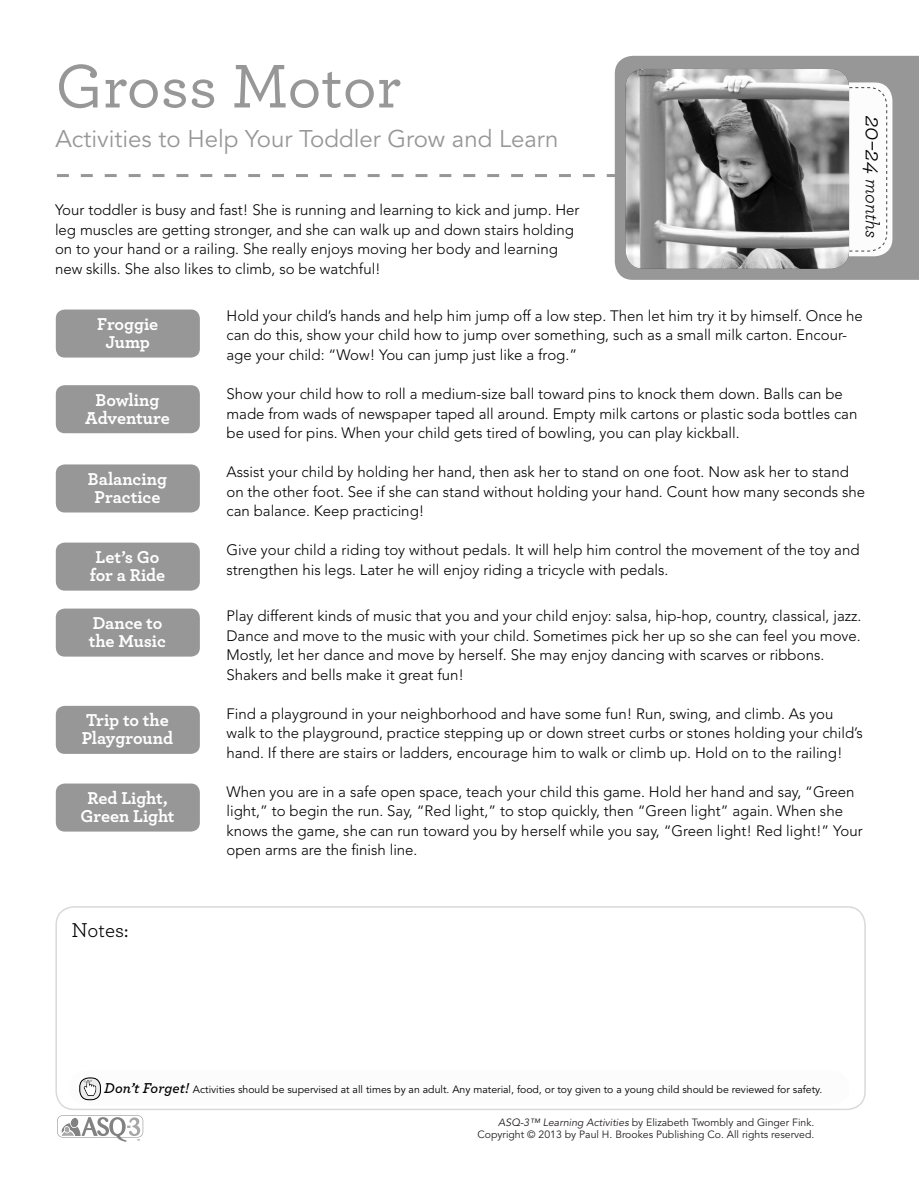
<style>
.page{position:relative;width:919px;height:1185px;background:#fff}
.page>*{position:absolute;margin:0;border:0;box-sizing:border-box;transform-origin:0 0}
.t1{font:500 64.5px "Archer";color:#979797}
.t2{font:24px "Avenir";color:#979797}
.t3{font:21px "Archer";color:#000}
.t4{font:italic 19.5px "Archer";letter-spacing:-.01em;color:#000}
.t5{font:700 18px/18px "Archer";letter-spacing:-.01em;color:#fff;text-align:center}
.t6{font:300 15px/19.5px "Avenir";color:#000}
.t7{font:10.5px "Avenir";color:#000}
.t8{font:10.5px/12.9px "Avenir";color:#231f20;text-align:right}
.s1{font-size:24px}
.s2{font-family:"Archer";font-weight:600;font-style:italic;font-size:15px}
.s3{font-style:italic}
</style>
<div class="page">
<svg style="left:57px;top:1115px;width:86px;height:26px"></svg>
<svg style="left:57px;top:174px;width:558px;height:3px"></svg>
<div style="left:615px;top:56px;width:304px;height:224px;background:#979797"></div>
<div style="left:802px;top:82px;width:90px;height:174px;background:#fcfcfc;border-radius:18px"></div>
<svg style="left:849px;top:87px;width:38px;height:165px"></svg>
<img style="left:625px;top:69px;width:224px;height:200px">
<svg style="left:55px;top:906px;width:810px;height:203px"></svg>
<svg style="left:69px;top:1070px;width:780px;height:34px"></svg>
<div style="left:79px;top:1077px;width:22px;height:22px;border:1px solid #000;border-radius:9px"></div>
<div style="left:56px;top:309px;width:144px;height:48px;background:#979797;border-radius:9px"></div>
<div style="left:56px;top:385px;width:144px;height:48px;background:#979797;border-radius:9px"></div>
<div style="left:56px;top:464px;width:144px;height:48px;background:#979797;border-radius:9px"></div>
<div style="left:56px;top:542px;width:144px;height:48px;background:#979797;border-radius:9px"></div>
<div style="left:56px;top:608px;width:144px;height:48px;background:#979797;border-radius:9px"></div>
<div style="left:56px;top:705px;width:144px;height:48px;background:#979797;border-radius:9px"></div>
<div style="left:56px;top:783px;width:144px;height:48px;background:#979797;border-radius:9px"></div>
<h1 class="t1" style="left:55px;top:40px;width:347px">Gross Motor</h1>
<h2 class="t2" style="left:55px;top:125px;width:505px">Activities to Help Your Toddler Grow and Learn</h2>
<p class="t6" style="left:55px;top:200px;width:526px">Your toddler is busy and fast! She is running and learning to kick and jump. Her leg muscles are getting stronger, and she can walk up and down stairs holding on to your hand or a railing. She really enjoys moving her body and learning new skills. She also likes to climb, so be watchful!</p>
<h3 class="t4" style="left:886px;top:116px;width:124px;rotate:90deg"><span class="s1">20–24</span> months</h3>
<p class="t5" style="left:97px;top:314px;width:63px">Froggie<br>Jump</p>
<p class="t5" style="left:85px;top:389px;width:86px">Bowling<br>Adventure</p>
<p class="t5" style="left:88px;top:468px;width:81px">Balancing<br>Practice</p>
<p class="t5" style="left:90px;top:546px;width:77px">Let’s Go for a Ride</p>
<p class="t5" style="left:89px;top:612px;width:79px;text-align:left">Dance to the Music</p>
<p class="t5" style="left:82px;top:710px;width:93px;text-align:left">Trip to the<br>Playground</p>
<p class="t5" style="left:80px;top:787px;width:96px">Red Light,<br>Green Light</p>
<h3 class="t3" style="left:72px;top:914px;width:58px">Notes:</h3>
<p class="t6" style="left:226px;top:306px;width:638px">Hold your child’s hands and help him jump off a low step. Then let him try it by himself. Once he can do this, show your child how to jump over something, such as a small milk carton. Encour&shy;age your child: “Wow! You can jump just like a frog.”</p>
<p class="t6" style="left:226px;top:384px;width:632px">Show your child how to roll a medium-size ball toward pins to knock them down. Balls can be made from wads of newspaper taped all around. Empty milk cartons or plastic soda bottles can be used for pins. When your child gets tired of bowling, you can play kickball.</p>
<p class="t6" style="left:226px;top:462px;width:640px">Assist your child by holding her hand, then ask her to stand on one foot. Now ask her to stand on the other foot. See if she can stand without holding your hand. Count how many seconds she can balance. Keep practicing!</p>
<p class="t6" style="left:226px;top:540px;width:634px">Give your child a riding toy without pedals. It will help him control the movement of the toy and strengthen his legs. Later he will enjoy riding a tricycle with pedals.</p>
<p class="t6" style="left:226px;top:606px;width:636px">Play different kinds of music that you and your child enjoy: salsa, hip-hop, country, classical, jazz.<br>Dance and move to the music with your child. Sometimes pick her up so she can feel you move.<br>Mostly, let her dance and move by herself. She may enjoy dancing with scarves or ribbons.<br>Shakers and bells make it great fun!</p>
<p class="t6" style="left:226px;top:703px;width:638px">Find a playground in your neighborhood and have some fun! Run, swing, and climb. As you walk to the playground, practice stepping up or down street curbs or stones holding your child’s hand. If there are stairs or ladders, encourage him to walk or climb up. Hold on to the railing!</p>
<p class="t6" style="left:226px;top:781px;width:638px">When you are in a safe open space, teach your child this game. Hold her hand and say, “Green light,” to begin the run. Say, “Red light,” to stop quickly, then “Green light” again. When she knows the game, she can run toward you by herself while you say, “Green light! Red light!” Your open arms are the finish line.</p>
<p class="t7" style="left:104px;top:1082px;width:719px"><span class="s2">Don’t Forget!</span> Activities should be supervised at all times by an adult. Any material, food, or toy given to a young child should be reviewed for safety.</p>
<p class="t8" style="left:477px;top:1115px;width:338px"><span class="s3">ASQ-3™ Learning Activities</span> by Elizabeth Twombly and Ginger Fink.<br>Copyright © 2013 by Paul H. Brookes Publishing Co. All rights reserved.</p>
</div>
